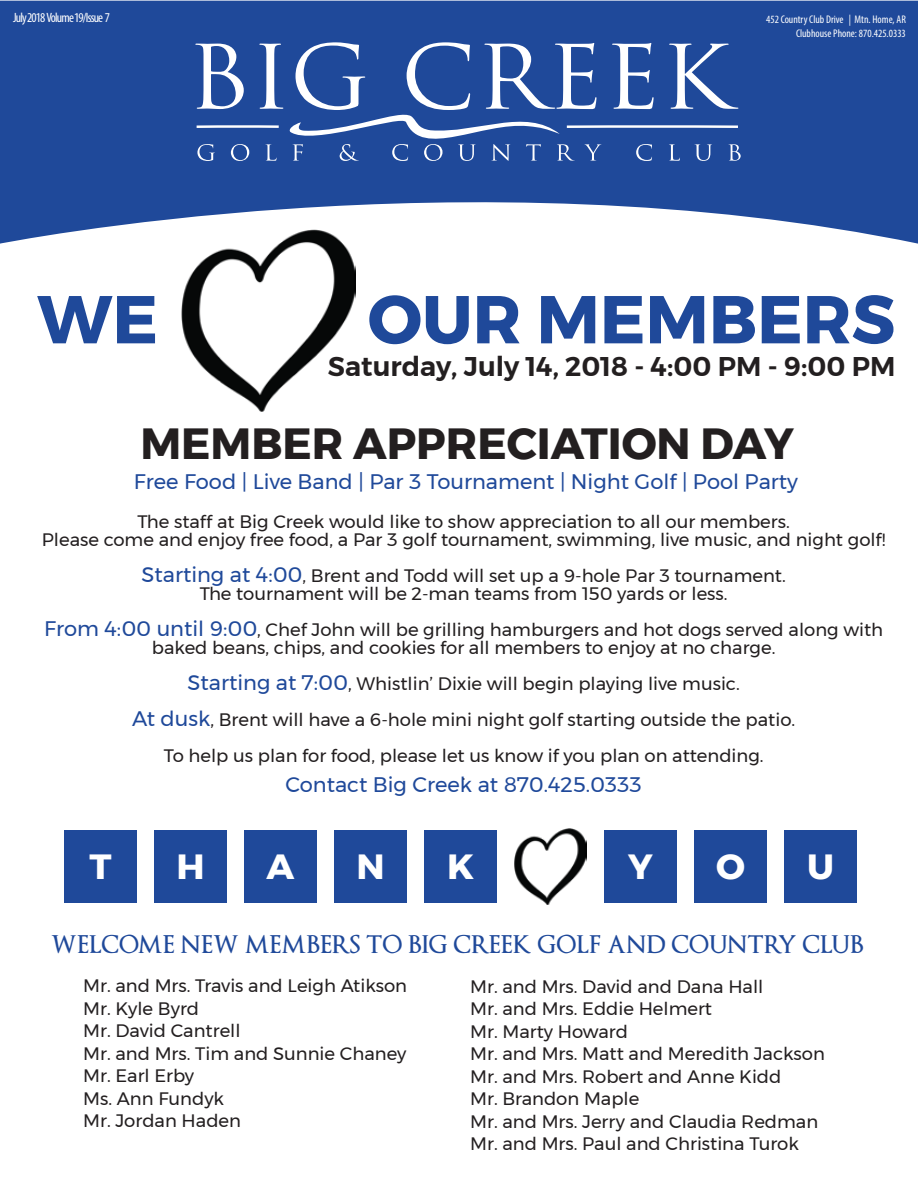
<style>
.page{position:relative;width:918px;height:1188px;background:#fff}
.page>*{position:absolute;margin:0;border:0;box-sizing:border-box;transform-origin:0 0}
.t1{font:700 67.5px "Montserrat";color:#1f499a}
.t2{font:700 43.5px "Montserrat";color:#231f20}
.t3{font:700 34.95px "Montserrat";color:#fff}
.t4{font:600 27px "Montserrat";color:#231f20}
.t5{font:600 24px "Optimus Princeps";color:#1f499a}
.t6{font:21px "Montserrat";color:#1f499a}
.t7{font:18px/22.5px "Montserrat";color:#231f20;text-align:center}
.t8{font:condensed 13.5px "Myriad Pro";letter-spacing:-.065em;color:#fff}
.t9{font:condensed 11.1px/13.5px "Myriad Pro";color:#fff;text-align:right}
.s1{font-size:21px;color:#1f499a}
</style>
<div class="page">
<svg style="left:0;top:1px;width:918px;height:243px;background:#3f63a8"></svg>
<svg style="left:195px;top:44px;width:49px;height:65px"></svg>
<svg style="left:259px;top:44px;width:24px;height:65px"></svg>
<svg style="left:197px;top:125px;width:82px;height:3px"></svg>
<svg style="left:197px;top:144px;width:18px;height:17px"></svg>
<svg style="left:231px;top:144px;width:18px;height:17px"></svg>
<svg style="left:265px;top:144px;width:12px;height:17px"></svg>
<svg style="left:290px;top:42px;width:451px;height:119px;background:#4366aa"></svg>
<img style="left:182px;top:229px;width:173px;height:183px">
<div style="left:64px;top:831px;width:73px;height:72px;background:#1f499a"></div>
<div style="left:154px;top:831px;width:73px;height:72px;background:#1f499a"></div>
<div style="left:244px;top:831px;width:73px;height:72px;background:#1f499a"></div>
<div style="left:334px;top:831px;width:73px;height:72px;background:#1f499a"></div>
<div style="left:424px;top:831px;width:73px;height:72px;background:#1f499a"></div>
<div style="left:604px;top:831px;width:73px;height:72px;background:#1f499a"></div>
<div style="left:694px;top:831px;width:73px;height:72px;background:#1f499a"></div>
<div style="left:784px;top:831px;width:73px;height:72px;background:#1f499a"></div>
<img style="left:514px;top:829px;width:73px;height:76px">
<p class="t8" style="left:13px;top:9px;width:98px">July 2018 Volume 19/Issue 7</p>
<p class="t9" style="left:766px;top:13px;width:141px">452 Country Club Drive | Mtn. Home, AR<br>Clubhouse Phone: 870.425.0333</p>
<h1 class="t1" style="left:37px;top:265px;width:122px">WE</h1>
<h1 class="t1" style="left:368px;top:265px;width:529px">OUR MEMBERS</h1>
<h3 class="t4" style="left:328px;top:345px;width:569px">Saturday, July 14, 2018 - 4:00 PM - 9:00 PM</h3>
<h2 class="t2" style="left:140px;top:408px;width:655px">MEMBER APPRECIATION DAY</h2>
<p class="t6" style="left:134px;top:465px;width:666px">Free Food | Live Band | Par 3 Tournament | Night Golf | Pool Party</p>
<p class="t7" style="left:42px;top:512px;width:845px;line-height:18px">The staff at Big Creek would like to show appreciation to all our members.<br>Please come and enjoy free food, a Par 3 golf tournament, swimming, live music, and night golf!</p>
<p class="t7" style="left:142px;top:566px;width:646px;line-height:18px"><span class="s1">Starting at 4:00</span>, Brent and Todd will set up a 9-hole Par 3 tournament.<br>The tournament will be 2-man teams from 150 yards or less.</p>
<p class="t7" style="left:44px;top:620px;width:841px;line-height:18px"><span class="s1">From 4:00 until 9:00</span>, Chef John will be grilling hamburgers and hot dogs served along with baked beans, chips, and cookies for all members to enjoy at no charge.</p>
<p class="t7" style="left:132px;top:665px;width:665px;line-height:36px"><span class="s1">Starting at 7:00</span>, Whistlin’ Dixie will begin playing live music.<br><span class="s1">At dusk</span>, Brent will have a 6-hole mini night golf starting outside the patio.<br>To help us plan for food, please let us know if you plan on attending.</p>
<p class="t7" style="left:462px;top:762px;width:5px">.</p>
<p class="t6" style="left:286px;top:768px;width:358px">Contact Big Creek at 870.425.0333</p>
<h3 class="t3" style="left:89px;top:839px;width:24px">T</h3>
<h3 class="t3" style="left:176px;top:839px;width:30px">H</h3>
<h3 class="t3" style="left:267px;top:839px;width:29px">A</h3>
<h3 class="t3" style="left:356px;top:839px;width:30px">N</h3>
<h3 class="t3" style="left:447px;top:839px;width:28px">K</h3>
<h3 class="t3" style="left:628px;top:839px;width:26px">Y</h3>
<h3 class="t3" style="left:716px;top:839px;width:30px">O</h3>
<h3 class="t3" style="left:807px;top:839px;width:28px">U</h3>
<h3 class="t5" style="left:51px;top:932px;width:814px">WELCOME NEW MEMBERS TO BIG CREEK GOLF AND COUNTRY CLUB</h3>
<p class="t7" style="left:83px;top:975px;width:325px;text-align:left">Mr. and Mrs. Travis and Leigh Atikson<br>Mr. Kyle Byrd<br>Mr. David Cantrell<br>Mr. and Mrs. Tim and Sunnie Chaney<br>Mr. Earl Erby<br>Ms. Ann Fundyk<br>Mr. Jordan Haden</p>
<p class="t7" style="left:470px;top:975px;width:356px;text-align:left">Mr. and Mrs. David and Dana Hall<br>Mr. and Mrs. Eddie Helmert<br>Mr. Marty Howard<br>Mr. and Mrs. Matt and Meredith Jackson<br>Mr. and Mrs. Robert and Anne Kidd<br>Mr. Brandon Maple<br>Mr. and Mrs. Jerry and Claudia Redman<br>Mr. and Mrs. Paul and Christina Turok</p>
</div>
